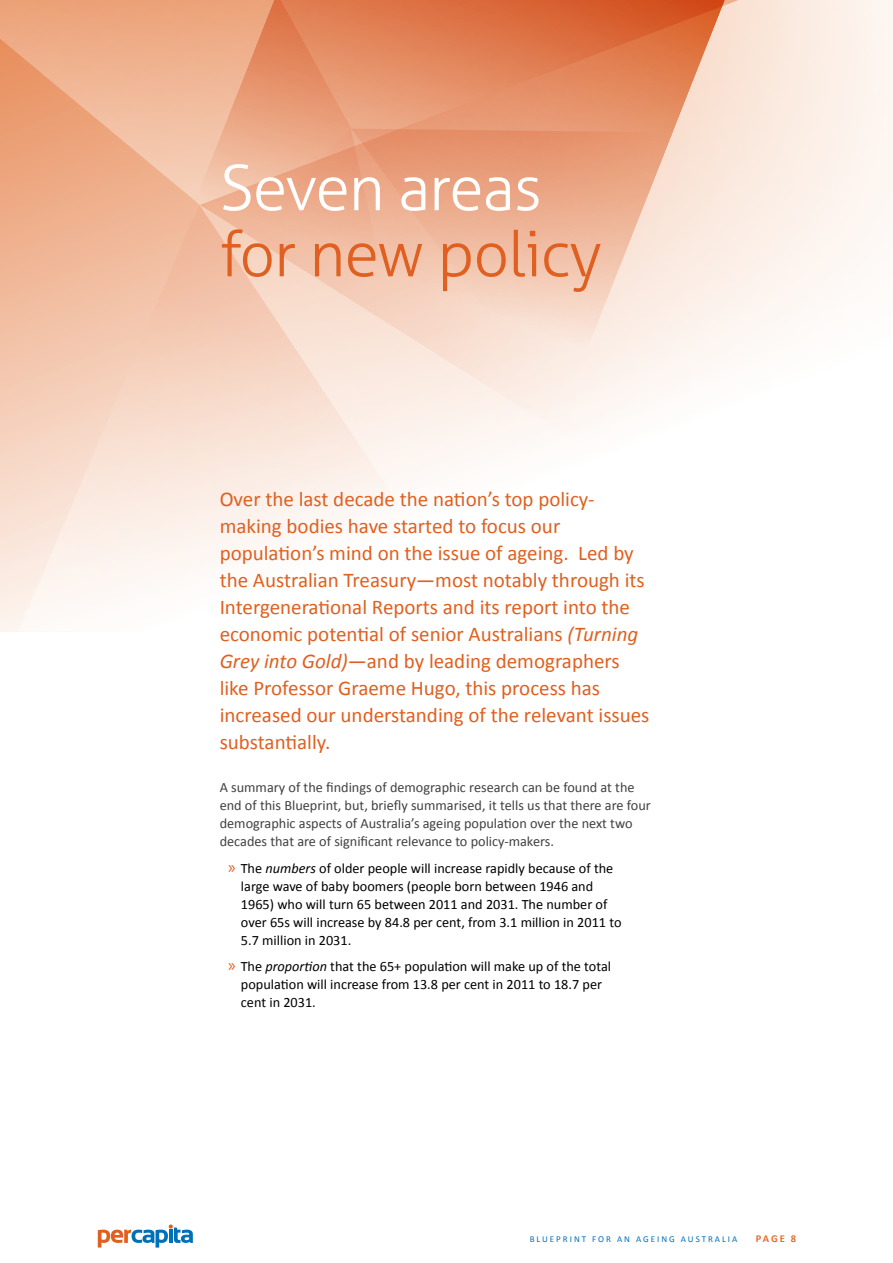
<style>
.page{position:relative;width:893px;height:1263px;background:#fff}
.page>*{position:absolute;margin:0;border:0;box-sizing:border-box;transform-origin:0 0}
.t1{font:300 63px "Aller";letter-spacing:-.02em;color:#df6020}
.t2{font:300 63px "Aller";letter-spacing:-.02em;color:#fff}
.t3{font:21px/27px "Calibri";color:#df6020}
.t4{font:14.25px/18px "Calibri";color:#000}
.t5{font:14.25px/18px "Calibri";color:#414042}
.t6{font:700 10.5px "Calibri";color:#e26f2f}
.t7{font:9px "Calibri";letter-spacing:.22em;color:#0070b9}
.s1{font-style:italic}
.s2{font-family:"Myriad Pro";font-size:18px;color:#df6020}
</style>
<div class="page">
<svg style="left:98px;top:1224px;width:95px;height:23px"></svg>
<svg style="left:732px;top:0;width:161px;height:235px"></svg>
<svg style="left:199px;top:204px;width:678px;height:361px"></svg>
<svg style="left:0;top:0;width:199px;height:631px;background:#f4cab3"></svg>
<svg style="left:142px;top:311px;width:590px;height:179px"></svg>
<svg style="left:351px;top:0;width:381px;height:311px;background:#e79a77"></svg>
<svg style="left:145px;top:337px;width:206px;height:109px;background:#f7dbcc"></svg>
<svg style="left:561px;top:129px;width:111px;height:287px;background:#f4d1bf"></svg>
<svg style="left:351px;top:128px;width:210px;height:362px"></svg>
<svg style="left:142px;top:0;width:209px;height:337px;background:#eeb395"></svg>
<h1 class="t2" style="left:220px;top:150px;width:324px">Seven areas</h1>
<h1 class="t1" style="left:220px;top:216px;width:384px">for new policy</h1>
<p class="t3" style="left:220px;top:484px;width:431px">Over the last decade the nation’s top policy&shy;making bodies have started to focus our population’s mind on the issue of ageing. Led by the Australian Treasury—most notably through its Intergenerational Reports and its report into the economic potential of senior Australians <span class="s1">(Turning Grey into Gold)</span>—and by leading demographers like Professor Graeme Hugo, this process has increased our understanding of the relevant issues substantially.</p>
<p class="t5" style="left:220px;top:778px;width:433px">A summary of the findings of demographic research can be found at the end of this Blueprint, but, briefly summarised, it tells us that there are four demographic aspects of Australia’s ageing population over the next two decades that are of significant relevance to policy-makers.</p>
<p class="t4" style="left:241px;top:858px;width:382px;text-indent:-13px"><span class="s2">»</span> The <span class="s1">numbers</span> of older people will increase rapidly because of the large wave of baby boomers (people born between 1946 and 1965) who will turn 65 between 2011 and 2031. The number of over 65s will increase by 84.8 per cent, from 3.1 million in 2011 to 5.7 million in 2031.</p>
<p class="t4" style="left:241px;top:957px;width:372px;text-indent:-13px"><span class="s2">»</span> The <span class="s1">proportion</span> that the 65+ population will make up of the total population will increase from 13.8 per cent in 2011 to 18.7 per cent in 2031.</p>
<p class="t7" style="left:530px;top:1233px;width:209px">BLUEPRINT FOR AN AGEING AUSTRALIA</p>
<p class="t6" style="left:756px;top:1232px;width:42px">PAGE 8</p>
</div>
